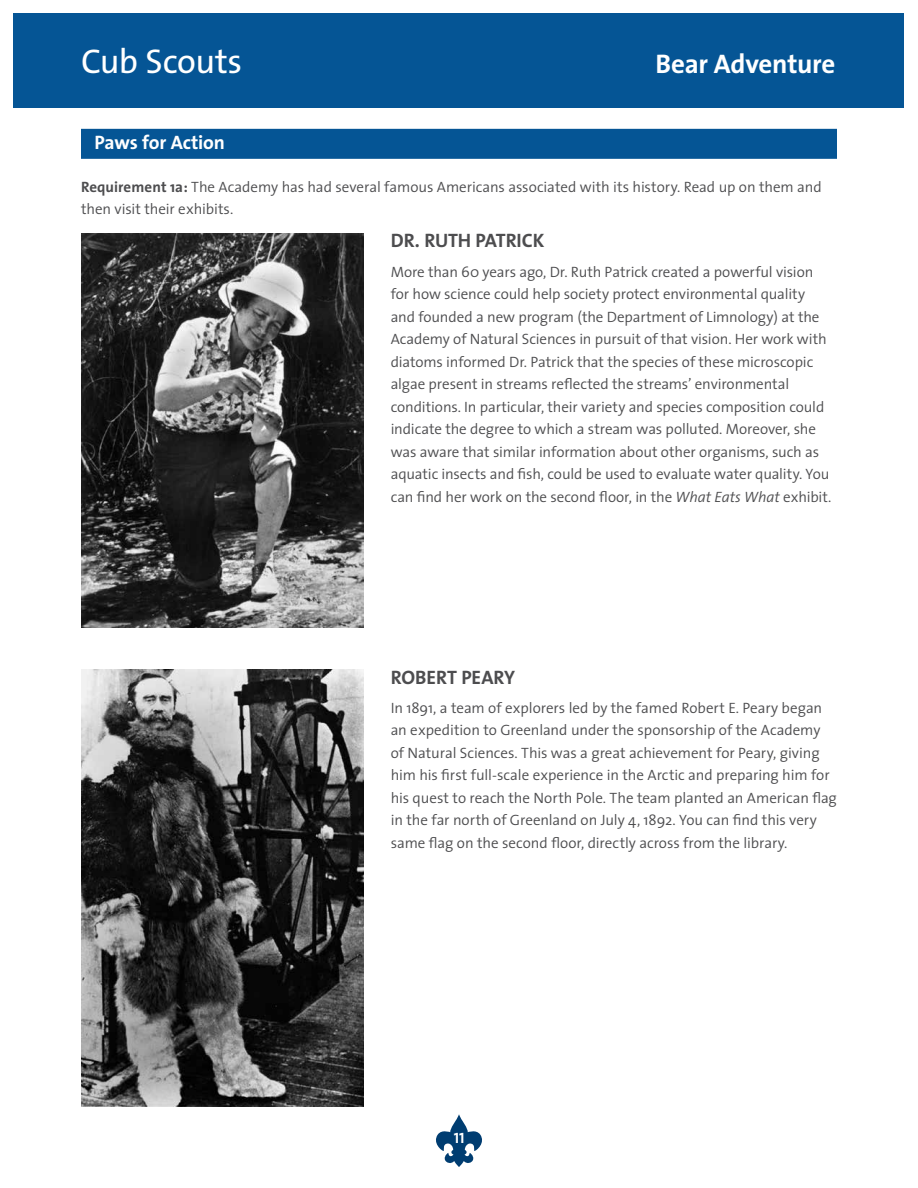
<style>
.page{position:relative;width:918px;height:1188px;background:#fff}
.page>*{position:absolute;margin:0;border:0;box-sizing:border-box;transform-origin:0 0}
.t1{font:34.5px "The Sans";letter-spacing:-.015em;color:#fff}
.t2{font:700 27px "The Sans";letter-spacing:-.01em;color:#fff}
.t3{font:700 19.5px "The Sans";letter-spacing:-.005em;color:#4d4d4f}
.t4{font:700 19.5px "The Sans";letter-spacing:-.01em;color:#fff}
.t5{font:300 15px/22.5px "The Sans";letter-spacing:-.005em;color:#4d4d4f}
.t6{font:15px "The Sans Bold Caps";color:#fff}
.s1{font-weight:700}
.s2{font-style:italic}
</style>
<div class="page">
<svg style="left:436px;top:1114px;width:46px;height:53px"></svg>
<div style="left:14px;top:14px;width:890px;height:94px;background:#055595"></div>
<div style="left:81px;top:129px;width:756px;height:30px;background:#055595"></div>
<img style="left:81px;top:233px;width:283px;height:395px">
<img style="left:81px;top:670px;width:283px;height:437px">
<h1 class="t1" style="left:81px;top:33px;width:163px">Cub Scouts</h1>
<h2 class="t2" style="left:656px;top:42px;width:181px">Bear Adventure</h2>
<h3 class="t4" style="left:94px;top:126px;width:132px">Paws for Action</h3>
<p class="t5" style="left:81px;top:175px;width:742px"><span class="s1">Requirement 1a:</span> The Academy has had several famous Americans associated with its history. Read up on them and then visit their exhibits.</p>
<h3 class="t3" style="left:391px;top:224px;width:155px">DR. RUTH PATRICK</h3>
<p class="t5" style="left:391px;top:260px;width:442px">More than 60 years ago, Dr. Ruth Patrick created a powerful vision for how science could help society protect environmental quality and founded a new program (the Department of Limnology) at the Academy of Natural Sciences in pursuit of that vision. Her work with diatoms informed Dr. Patrick that the species of these microscopic algae present in streams reflected the streams’ environmental conditions. In particular, their variety and species composition could indicate the degree to which a stream was polluted. Moreover, she was aware that similar information about other organisms, such as aquatic insects and fish, could be used to evaluate water quality. You can find her work on the second floor, in the <span class="s2">What Eats What</span> exhibit.</p>
<h3 class="t3" style="left:391px;top:661px;width:126px">ROBERT PEARY</h3>
<p class="t5" style="left:391px;top:696px;width:448px">In 1891, a team of explorers led by the famed Robert E. Peary began an expedition to Greenland under the sponsorship of the Academy of Natural Sciences. This was a great achievement for Peary, giving him his first full-scale experience in the Arctic and preparing him for his quest to reach the North Pole. The team planted an American flag in the far north of Greenland on July 4, 1892. You can find this very same flag on the second floor, directly across from the library.</p>
<p class="t6" style="left:454px;top:1125px;width:12px">11</p>
</div>
